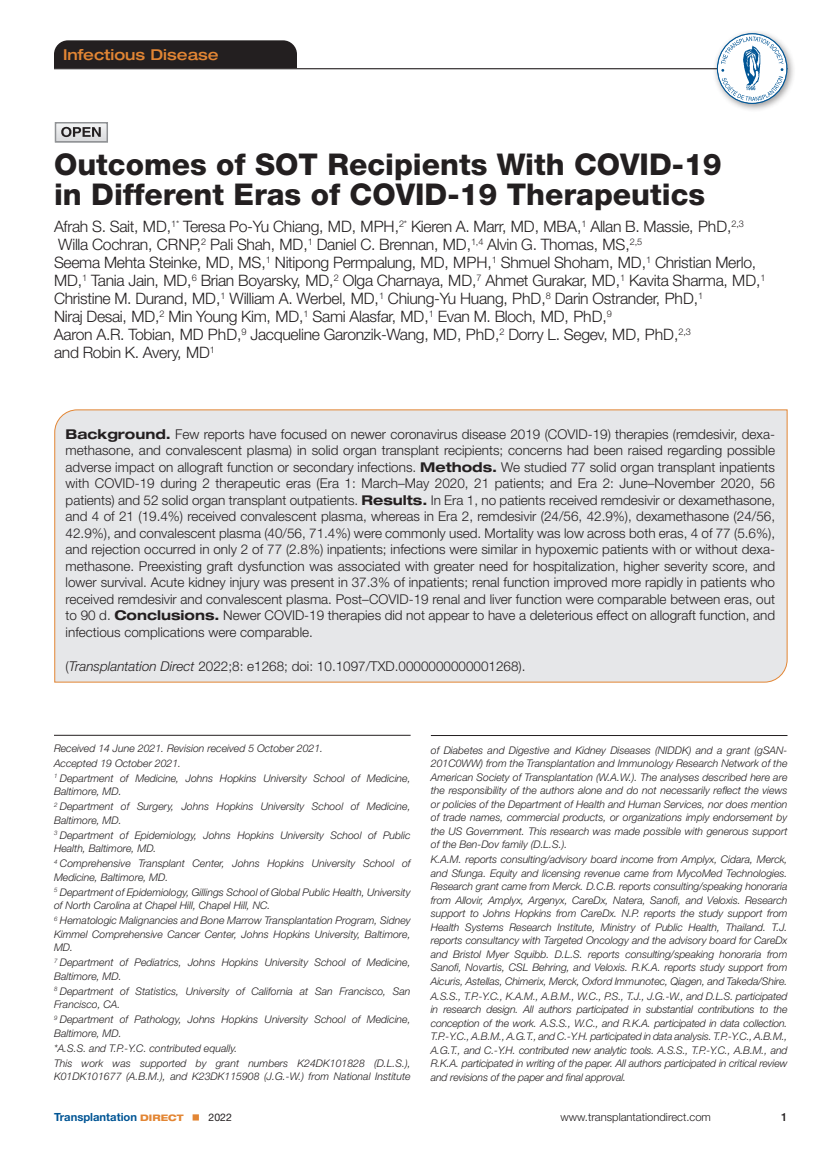
<style>
.page{position:relative;width:837px;height:1161px;background:#fff}
.page>*{position:absolute;margin:0;border:0;box-sizing:border-box;transform-origin:0 0}
.t1{font:800 30px/30px "Helvetica Neue LT Std";color:#231f20}
.t2{font:300 15.75px/18px "Helvetica Neue LT Std";letter-spacing:-.02em;color:#231f20}
.t3{font:500 expanded 15px "Helvetica Neue LT Std";color:#e38634}
.t4{font:300 13.5px/16.5px "Helvetica Neue LT Std";color:#231f20;text-align:justify}
.t5{font:300 11.25px "Helvetica Neue LT Std";color:#231f20}
.t6{font:700 11.25px "Helvetica Neue LT Std";color:#005595}
.t7{font:500 11.25px "Helvetica Neue LT Std";color:#231f20}
.t8{font:italic 300 10.5px/13.5px "Helvetica Neue LT Std";color:#231f20}
.t9{font:10.5px "Helvetica Neue LT Std";color:#231f20}
.s1{font-weight:700;font-stretch:expanded}
.s2{font-style:italic}
.s3{font-weight:800;font-stretch:expanded;font-size:9px;color:#e38634}
</style>
<div class="page">
<div style="left:193px;top:1114px;width:6px;height:7px;background:#e38634"></div>
<hr style="left:54px;top:68px;width:734px;height:1px;background:#231f20">
<img style="left:58px;top:125px;width:47px;height:15px">
<div style="left:55px;top:122px;width:53px;height:21px;border:2px solid #909295"></div>
<svg style="left:61px;top:127px;width:40px;height:10px"></svg>
<hr style="left:54px;top:735px;width:357px;height:1px;background:#231f20">
<div style="left:54px;top:40px;width:243px;height:28px;background:#231f20"></div>
<div style="left:54px;top:409px;width:734px;height:274px;background:#e6e7e9"></div>
<hr style="left:431px;top:735px;width:357px;height:1px;background:#231f20">
<div style="left:713px;top:29px;width:83px;height:84px;background:#231f20;opacity:.45"></div>
<svg style="left:717px;top:34px;width:70px;height:69px"></svg>
<svg style="left:721px;top:37px;width:62px;height:64px"></svg>
<div style="left:717px;top:33px;width:70px;height:71px;border:1px solid #005595;border-radius:50%"></div>
<h3 class="t3" style="left:63px;top:45px;width:157px">Infectious Disease</h3>
<h1 class="t1" style="left:54px;top:150px;width:669px">Outcomes of SOT Recipients With COVID-19 in Different Eras of COVID-19 Therapeutics</h1>
<p class="t2" style="left:54px;top:217px;width:713px">Afrah S. Sait, MD,<sup>1*</sup> Teresa Po-Yu Chiang, MD, MPH,<sup>2*</sup> Kieren A. Marr, MD, MBA,<sup>1</sup> Allan B. Massie, PhD,<sup>2,3<br></sup>Willa Cochran, CRNP,<sup>2</sup> Pali Shah, MD,<sup>1</sup> Daniel C. Brennan, MD,<sup>1,4</sup> Alvin G. Thomas, MS,<sup>2,5<br></sup>Seema Mehta Steinke, MD, MS,<sup>1</sup> Nitipong Permpalung, MD, MPH,<sup>1</sup> Shmuel Shoham, MD,<sup>1</sup> Christian Merlo, MD,<sup>1</sup> Tania Jain, MD,<sup>6</sup> Brian Boyarsky, MD,<sup>2</sup> Olga Charnaya, MD,<sup>7</sup> Ahmet Gurakar, MD,<sup>1</sup> Kavita Sharma, MD,<sup>1<br></sup>Christine M. Durand, MD,<sup>1</sup> William A. Werbel, MD,<sup>1</sup> Chiung-Yu Huang, PhD,<sup>8</sup> Darin Ostrander, PhD,<sup>1<br></sup>Niraj Desai, MD,<sup>2</sup> Min Young Kim, MD,<sup>1</sup> Sami Alasfar, MD,<sup>1</sup> Evan M. Bloch, MD, PhD,<sup>9<br></sup>Aaron A.R. Tobian, MD PhD,<sup>9</sup> Jacqueline Garonzik-Wang, MD, PhD,<sup>2</sup> Dorry L. Segev, MD, PhD,<sup>2,3<br></sup>and Robin K. Avery, MD<sup>1</sup></p>
<p class="t4" style="left:66px;top:425px;width:711px"><span class="s1">Background.</span> Few reports have focused on newer coronavirus disease 2019 (COVID-19) therapies (remdesivir, dexa&shy;methasone, and convalescent plasma) in solid organ transplant recipients; concerns had been raised regarding possible adverse impact on allograft function or secondary infections. <span class="s1">Methods.</span> We studied 77 solid organ transplant inpatients with COVID-19 during 2 therapeutic eras (Era 1: March–May 2020, 21 patients; and Era 2: June–November 2020, 56 patients) and 52 solid organ transplant outpatients. <span class="s1">Results.</span> In Era 1, no patients received remdesivir or dexamethasone, and 4 of 21 (19.4%) received convalescent plasma, whereas in Era 2, remdesivir (24/56, 42.9%), dexamethasone (24/56, 42.9%), and convalescent plasma (40/56, 71.4%) were commonly used. Mortality was low across both eras, 4 of 77 (5.6%), and rejection occurred in only 2 of 77 (2.8%) inpatients; infections were similar in hypoxemic patients with or without dexa&shy;methasone. Preexisting graft dysfunction was associated with greater need for hospitalization, higher severity score, and lower survival. Acute kidney injury was present in 37.3% of inpatients; renal function improved more rapidly in patients who received remdesivir and convalescent plasma. Post–COVID-19 renal and liver function were comparable between eras, out to 90 d. <span class="s1">Conclusions.</span> Newer COVID-19 therapies did not appear to have a deleterious effect on allograft function, and infectious complications were comparable.</p>
<p class="t4" style="left:66px;top:658px;width:462px">(<span class="s2">Transplantation Direct</span> 2022;8: e1268; doi: 10.1097/TXD.0000000000001268).</p>
<p class="t8" style="left:54px;top:740px;width:358px;line-height:15px">Received 14 June 2021. Revision received 5 October 2021.<br>Accepted 19 October 2021.<br><sup>1</sup> Department of Medicine, Johns Hopkins University School of Medicine,</p>
<p class="t8" style="left:54px;top:784px;width:358px;line-height:15px">Baltimore, MD.<br><sup>2</sup> Department of Surgery, Johns Hopkins University School of Medicine,</p>
<p class="t8" style="left:54px;top:812px;width:358px;line-height:15px">Baltimore, MD.<br><sup>3</sup> Department of Epidemiology, Johns Hopkins University School of Public</p>
<p class="t8" style="left:54px;top:841px;width:358px;line-height:15px">Health, Baltimore, MD.<br><sup>4</sup> Comprehensive Transplant Center, Johns Hopkins University School of</p>
<p class="t8" style="left:54px;top:869px;width:358px;line-height:15px">Medicine, Baltimore, MD.<br><sup>5</sup> Department of Epidemiology, Gillings School of Global Public Health, University</p>
<p class="t8" style="left:54px;top:898px;width:358px;line-height:15px">of North Carolina at Chapel Hill, Chapel Hill, NC.<br><sup>6</sup> Hematologic Malignancies and Bone Marrow Transplantation Program, Sidney</p>
<p class="t8" style="left:54px;top:927px;width:358px">Kimmel Comprehensive Cancer Center, Johns Hopkins University, Baltimore,<br>MD.</p>
<p class="t8" style="left:54px;top:956px;width:358px"><sup>7</sup> Department of Pediatrics, Johns Hopkins University School of Medicine,<br>Baltimore, MD.</p>
<p class="t8" style="left:54px;top:984px;width:358px"><sup>8</sup> Department of Statistics, University of California at San Francisco, San<br>Francisco, CA.</p>
<p class="t8" style="left:54px;top:1013px;width:358px"><sup>9</sup> Department of Pathology, Johns Hopkins University School of Medicine,<br>Baltimore, MD.</p>
<p class="t8" style="left:54px;top:1040px;width:358px;line-height:15px">*A.S.S. and T.P.-Y.C. contributed equally.<br>This work was supported by grant numbers K24DK101828 (D.L.S.),</p>
<p class="t8" style="left:54px;top:1070px;width:358px">K01DK101677 (A.B.M.), and K23DK115908 (J.G.-W.) from National Institute</p>
<p class="t8" style="left:431px;top:743px;width:358px;text-align:justify">of Diabetes and Digestive and Kidney Diseases (NIDDK) and a grant (gSAN-201C0WW) from the Transplantation and Immunology Research Network of the American Society of Transplantation (W.A.W.). The analyses described here are the responsibility of the authors alone and do not necessarily reflect the views or policies of the Department of Health and Human Services, nor does mention of trade names, commercial products, or organizations imply endorsement by the US Government. This research was made possible with generous support of the Ben-Dov family (D.L.S.).</p>
<p class="t8" style="left:431px;top:853px;width:358px;text-align:justify">K.A.M. reports consulting/advisory board income from Amplyx, Cidara, Merck, and Sfunga. Equity and licensing revenue came from MycoMed Technologies.<br>Research grant came from Merck. D.C.B. reports consulting/speaking honoraria from Allovir, Amplyx, Argenyx, CareDx, Natera, Sanofi, and Veloxis. Research support to Johns Hopkins from CareDx. N.P. reports the study support from Health Systems Research Institute, Ministry of Public Health, Thailand. T.J. reports consultancy with Targeted Oncology and the advisory board for CareDx and Bristol Myer Squibb. D.L.S. reports consulting/speaking honoraria from Sanofi, Novartis, CSL Behring, and Veloxis. R.K.A. reports study support from Aicuris, Astellas, Chimerix, Merck, Oxford Immunotec, Qiagen, and Takeda/Shire.</p>
<p class="t8" style="left:431px;top:989px;width:358px;text-align:justify">A.S.S., T.P.-Y.C., K.A.M., A.B.M., W.C., P.S., T.J., J.G.-W., and D.L.S. participated in research design. All authors participated in substantial contributions to the conception of the work. A.S.S., W.C., and R.K.A. participated in data collection.<br>T.P.-Y.C., A.B.M., A.G.T., and C.-Y.H. participated in data analysis. T.P.-Y.C., A.B.M., A.G.T., and C.-Y.H. contributed new analytic tools. A.S.S., T.P.-Y.C., A.B.M., and R.K.A. participated in writing of the paper. All authors participated in critical review and revisions of the paper and final approval.</p>
<p class="t6" style="left:54px;top:1110px;width:131px">Transplantation <span class="s3">DIRECT</span></p>
<p class="t9" style="left:209px;top:1111px;width:25px">2022</p>
<p class="t5" style="left:561px;top:1110px;width:152px">www.transplantationdirect.com</p>
<p class="t7" style="left:781px;top:1110px;width:8px">1</p>
</div>
